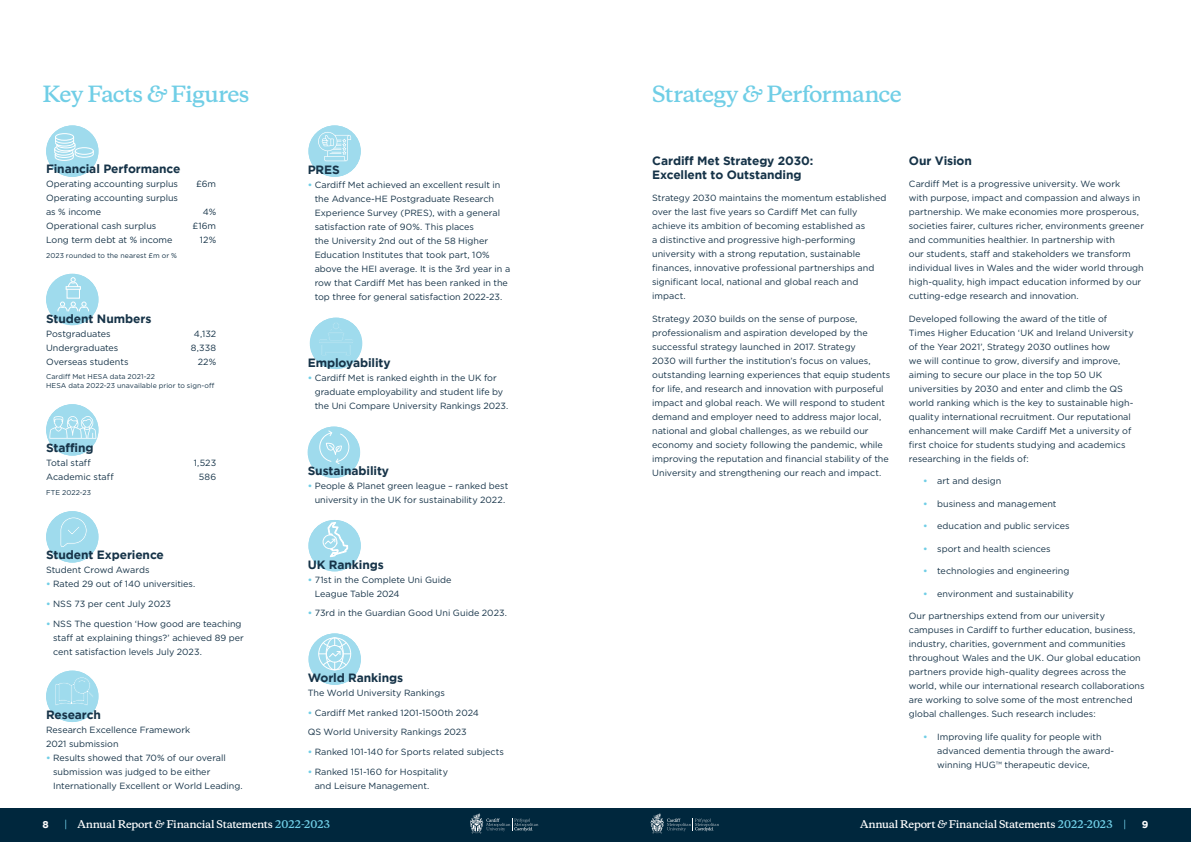
<style>
.page{position:relative;width:1191px;height:842px;background:#fff}
.page>*{position:absolute;margin:0;border:0;box-sizing:border-box;transform-origin:0 0}
.Heading{font:600 21px "Copernicus";letter-spacing:-.04em;color:#70cee6}
.BODY_COPY{font:700 12px/14px "Gotham";letter-spacing:-.01em;color:#163348}
.t1{font:600 10px "Copernicus";letter-spacing:-.035em;color:#fff}
.t2{font:700 10px "Gotham";color:#fff}
.BODY_COPY-2{font:9px/14px "Gotham";color:#163348}
.BODY_COPY-3{font:7px/9px "Gotham";letter-spacing:.01em;color:#163348}
.s1{font-style:italic}
.s2{font-weight:700;color:#70cee6}
.s3{color:#70cee6}
</style>
<div class="page">
<svg style="left:46px;top:125px;width:53px;height:52px"></svg>
<svg style="left:46px;top:274px;width:53px;height:51px"></svg>
<div style="left:66px;top:286px;width:15px;height:4px;border:1px solid #fff"></div>
<div style="left:67px;top:289px;width:13px;height:9px;border:1px solid #fff"></div>
<svg style="left:46px;top:404px;width:53px;height:52px"></svg>
<svg style="left:46px;top:511px;width:53px;height:52px"></svg>
<svg style="left:46px;top:671px;width:53px;height:51px"></svg>
<svg style="left:308px;top:633px;width:53px;height:52px"></svg>
<svg style="left:308px;top:125px;width:53px;height:52px"></svg>
<svg style="left:310px;top:318px;width:52px;height:51px"></svg>
<svg style="left:308px;top:427px;width:52px;height:51px"></svg>
<svg style="left:308px;top:520px;width:53px;height:51px"></svg>
<div style="left:0;top:808px;width:1191px;height:34px;background:#00273d"></div>
<svg style="left:470px;top:813px;width:68px;height:21px"></svg>
<svg style="left:650px;top:813px;width:69px;height:21px"></svg>
<p class="Heading" style="left:43px;top:80px;width:209px">Key Facts <span class="s1">&amp;</span> Figures</p>
<p class="Heading" style="left:652px;top:80px;width:251px">Strategy <span class="s1">&amp;</span> Performance</p>
<p class="BODY_COPY" style="left:46px;top:161px;width:136px">Financial Performance</p>
<p class="BODY_COPY-2" style="left:46px;top:177px;width:133px">Operating accounting surplus</p>
<p class="BODY_COPY-2" style="left:196px;top:177px;width:22px">£6m</p>
<p class="BODY_COPY-2" style="left:46px;top:191px;width:133px">Operating accounting surplus as % income</p>
<p class="BODY_COPY-2" style="left:203px;top:205px;width:15px">4%</p>
<p class="BODY_COPY-2" style="left:46px;top:219px;width:112px">Operational cash surplus</p>
<p class="BODY_COPY-2" style="left:192px;top:219px;width:25px">£16m</p>
<p class="BODY_COPY-2" style="left:46px;top:233px;width:128px">Long term debt at % income</p>
<p class="BODY_COPY-2" style="left:200px;top:233px;width:18px">12%</p>
<p class="BODY_COPY-3" style="left:46px;top:251px;width:132px">2023 rounded to the nearest £m or %</p>
<p class="BODY_COPY" style="left:46px;top:311px;width:107px">Student Numbers</p>
<p class="BODY_COPY-2" style="left:46px;top:326px;width:66px">Postgraduates</p>
<p class="BODY_COPY-2" style="left:194px;top:326px;width:24px">4,132</p>
<p class="BODY_COPY-2" style="left:46px;top:340px;width:74px">Undergraduates</p>
<p class="BODY_COPY-2" style="left:191px;top:340px;width:27px">8,338</p>
<p class="BODY_COPY-2" style="left:46px;top:354px;width:84px">Overseas students</p>
<p class="BODY_COPY-2" style="left:198px;top:354px;width:20px">22%</p>
<p class="BODY_COPY-3" style="left:46px;top:372px;width:170px">Cardiff Met HESA data 2021-22<br>HESA data 2022-23 unavailable prior to sign-off</p>
<p class="BODY_COPY" style="left:46px;top:441px;width:49px">Staffing</p>
<p class="BODY_COPY-2" style="left:46px;top:456px;width:46px">Total staff</p>
<p class="BODY_COPY-2" style="left:194px;top:456px;width:24px">1,523</p>
<p class="BODY_COPY-2" style="left:46px;top:470px;width:69px">Academic staff</p>
<p class="BODY_COPY-2" style="left:199px;top:470px;width:19px">586</p>
<p class="BODY_COPY-3" style="left:46px;top:488px;width:47px">FTE 2022-23</p>
<p class="BODY_COPY" style="left:46px;top:548px;width:119px">Student Experience</p>
<p class="BODY_COPY-2" style="left:46px;top:563px;width:105px">Student Crowd Awards</p>
<p class="BODY_COPY-2" style="left:46px;top:577px;width:151px"><span class="s2">•</span> Rated 29 out of 140 universities.</p>
<p class="BODY_COPY-2" style="left:46px;top:596px;width:126px"><span class="s2">•</span> NSS 73 per cent July 2023</p>
<p class="BODY_COPY-2" style="left:53px;top:616px;width:192px;text-indent:-7px"><span class="s2">•</span> NSS The question ‘How good are teaching staff at explaining things?’ achieved 89 per cent satisfaction levels July 2023.</p>
<p class="BODY_COPY" style="left:46px;top:707px;width:56px">Research</p>
<p class="BODY_COPY-2" style="left:46px;top:722px;width:146px">Research Excellence Framework<br>2021 submission</p>
<p class="BODY_COPY-2" style="left:53px;top:750px;width:191px;text-indent:-7px"><span class="s2">•</span> Results showed that 70% of our overall submission was judged to be either<br>Internationally Excellent or World Leading.</p>
<p class="BODY_COPY" style="left:308px;top:163px;width:34px">PRES</p>
<p class="BODY_COPY-2" style="left:315px;top:178px;width:197px;text-indent:-7px"><span class="s2">•</span> Cardiff Met achieved an excellent result in the Advance-HE Postgraduate Research Experience Survey (PRES), with a general satisfaction rate of 90%. This places<br>the University 2nd out of the 58 Higher Education Institutes that took part, 10% above the HEI average. It is the 3rd year in a row that Cardiff Met has been ranked in the top three for general satisfaction 2022-23.</p>
<p class="BODY_COPY" style="left:308px;top:356px;width:85px">Employability</p>
<p class="BODY_COPY-2" style="left:315px;top:371px;width:195px;text-indent:-7px"><span class="s2">•</span> Cardiff Met is ranked eighth in the UK for graduate employability and student life by the Uni Compare University Rankings 2023.</p>
<p class="BODY_COPY" style="left:308px;top:463px;width:83px">Sustainability</p>
<p class="BODY_COPY-2" style="left:308px;top:478px;width:202px;text-align:center"><span class="s2">•</span> People &amp; Planet green league – ranked best university in the UK for sustainability 2022.</p>
<p class="BODY_COPY" style="left:308px;top:557px;width:78px">UK Rankings</p>
<p class="BODY_COPY-2" style="left:315px;top:572px;width:138px;text-indent:-7px"><span class="s2">•</span> 71st in the Complete Uni Guide<br>League Table 2024</p>
<p class="BODY_COPY-2" style="left:308px;top:606px;width:201px"><span class="s2">•</span> 73rd in the Guardian Good Uni Guide 2023.</p>
<p class="BODY_COPY" style="left:308px;top:670px;width:97px">World Rankings</p>
<p class="BODY_COPY-2" style="left:308px;top:686px;width:139px">The World University Rankings</p>
<p class="BODY_COPY-2" style="left:308px;top:705px;width:173px"><span class="s2">•</span> Cardiff Met ranked 1201-1500th 2024</p>
<p class="BODY_COPY-2" style="left:308px;top:725px;width:161px">QS World University Rankings 2023</p>
<p class="BODY_COPY-2" style="left:308px;top:745px;width:198px"><span class="s2">•</span> Ranked 101-140 for Sports related subjects</p>
<p class="BODY_COPY-2" style="left:315px;top:764px;width:135px;text-indent:-7px"><span class="s2">•</span> Ranked 151-160 for Hospitality and Leisure Management.</p>
<p class="BODY_COPY" style="left:652px;top:153px;width:163px">Cardiff Met Strategy 2030:<br>Excellent to Outstanding</p>
<p class="BODY_COPY-2" style="left:652px;top:191px;width:236px">Strategy 2030 maintains the momentum established over the last five years so Cardiff Met can fully achieve its ambition of becoming established as<br>a distinctive and progressive high-performing university with a strong reputation, sustainable finances, innovative professional partnerships and significant local, national and global reach and impact.</p>
<p class="BODY_COPY-2" style="left:652px;top:311px;width:239px">Strategy 2030 builds on the sense of purpose, professionalism and aspiration developed by the successful strategy launched in 2017. Strategy<br>2030 will further the institution’s focus on values, outstanding learning experiences that equip students for life, and research and innovation with purposeful impact and global reach. We will respond to student demand and employer need to address major local, national and global challenges, as we rebuild our economy and society following the pandemic, while improving the reputation and financial stability of the University and strengthening our reach and impact.</p>
<p class="BODY_COPY" style="left:909px;top:153px;width:65px">Our Vision</p>
<p class="BODY_COPY-2" style="left:909px;top:177px;width:237px">Cardiff Met is a progressive university. We work<br>with purpose, impact and compassion and always in partnership. We make economies more prosperous, societies fairer, cultures richer, environments greener and communities healthier. In partnership with<br>our students, staff and stakeholders we transform individual lives in Wales and the wider world through high-quality, high impact education informed by our cutting-edge research and innovation.</p>
<p class="BODY_COPY-2" style="left:909px;top:311px;width:226px">Developed following the award of the title of Times Higher Education ‘UK and Ireland University of the Year 2021’, Strategy 2030 outlines how<br>we will continue to grow, diversify and improve, aiming to secure our place in the top 50 UK universities by 2030 and enter and climb the QS world ranking which is the key to sustainable high&shy;quality international recruitment. Our reputational enhancement will make Cardiff Met a university of first choice for students studying and academics researching in the fields of:</p>
<p class="BODY_COPY-2" style="left:923px;top:474px;width:80px"><span class="s2">•</span> art and design</p>
<p class="BODY_COPY-2" style="left:923px;top:496px;width:135px"><span class="s2">•</span> business and management</p>
<p class="BODY_COPY-2" style="left:923px;top:519px;width:148px"><span class="s2">•</span> education and public services</p>
<p class="BODY_COPY-2" style="left:923px;top:541px;width:129px"><span class="s2">•</span> sport and health sciences</p>
<p class="BODY_COPY-2" style="left:923px;top:564px;width:148px"><span class="s2">•</span> technologies and engineering</p>
<p class="BODY_COPY-2" style="left:923px;top:586px;width:152px"><span class="s2">•</span> environment and sustainability</p>
<p class="BODY_COPY-2" style="left:909px;top:609px;width:237px">Our partnerships extend from our university campuses in Cardiff to further education, business, industry, charities, government and communities throughout Wales and the UK. Our global education partners provide high-quality degrees across the world, while our international research collaborations are working to solve some of the most entrenched global challenges. Such research includes:</p>
<p class="BODY_COPY-2" style="left:937px;top:729px;width:178px;text-indent:-14px"><span class="s2">•</span> Improving life quality for people with advanced dementia through the award&shy;winning HUG™ therapeutic device,</p>
<p class="t2" style="left:43px;top:819px;width:8px">8</p>
<p class="t1" style="left:64px;top:818px;width:268px"><span class="s3">|</span> Annual Report <span class="s1">&amp;</span> Financial Statements <span class="s3">2022-2023</span></p>
<p class="t1" style="left:860px;top:818px;width:268px">Annual Report <span class="s1">&amp;</span> Financial Statements <span class="s3">2022-2023 |</span></p>
<p class="t2" style="left:1141px;top:819px;width:8px">9</p>
</div>
